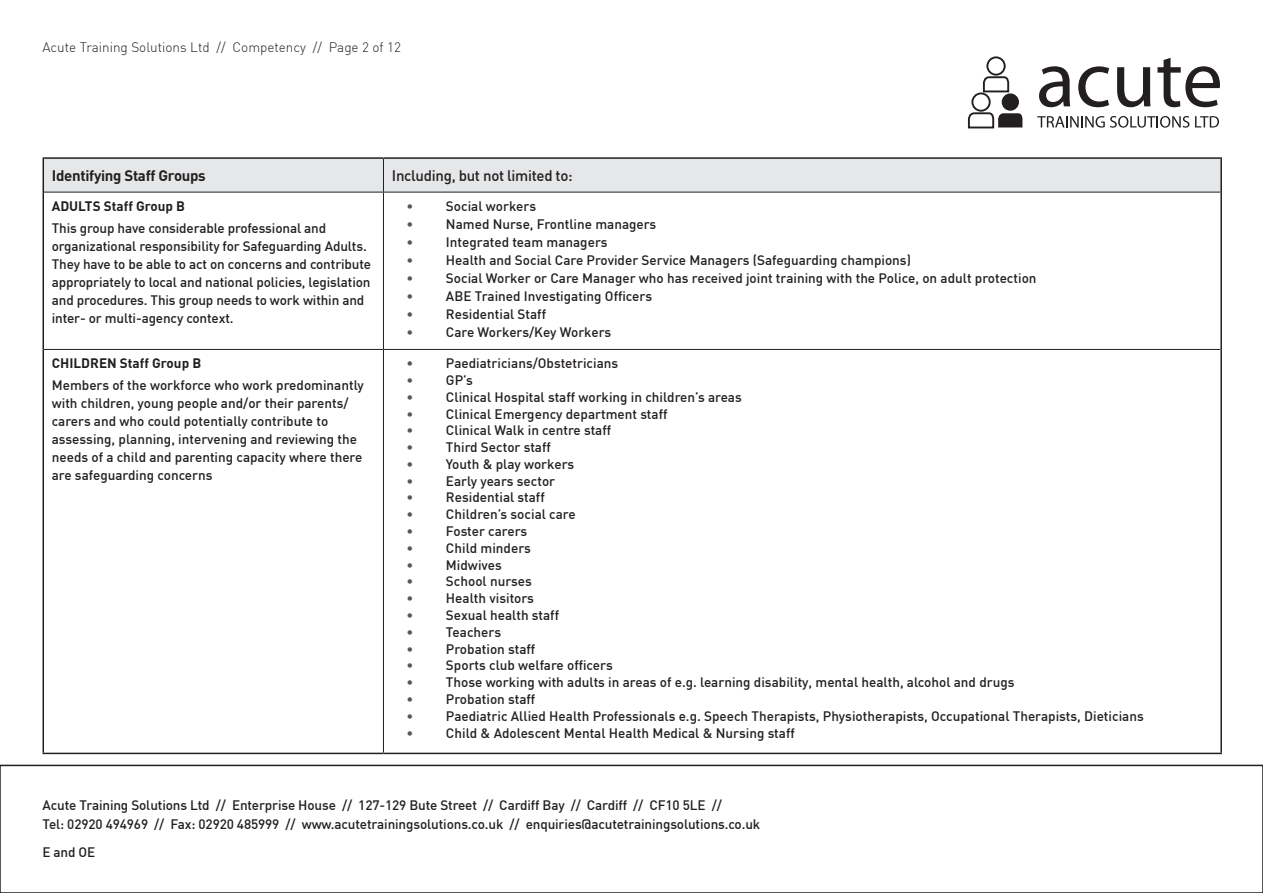
<style>
.page{position:relative;width:1263px;height:893px;background:#fff}
.page>*{position:absolute;margin:0;border:0;box-sizing:border-box;transform-origin:0 0}
.t1{font:500 15px "DIN";letter-spacing:-.02em;color:#231f20}
.t2{font:700 15px "DIN";letter-spacing:-.02em;color:#231f20}
.t3{font:500 13.5px/18px "DIN";color:#231f20}
.t4{font:300 13.5px "DIN";color:#231f20}
.t5{font:700 13.5px "DIN";color:#231f20}
.t6{font:500 13.5px "DIN";color:#54585d}
</style>
<div class="page">
<div style="left:0;top:765px;width:1263px;height:128px;border:2px solid #231f20"></div>
<svg style="left:1039px;top:66px;width:31px;height:41px"></svg>
<svg style="left:1078px;top:66px;width:31px;height:41px"></svg>
<svg style="left:1117px;top:67px;width:33px;height:40px"></svg>
<svg style="left:1157px;top:58px;width:63px;height:49px"></svg>
<svg style="left:1037px;top:116px;width:152px;height:12px"></svg>
<svg style="left:1195px;top:116px;width:24px;height:12px"></svg>
<div style="left:1002px;top:93px;width:17px;height:18px;background:#231f20;border-radius:50%"></div>
<svg style="left:967px;top:112px;width:56px;height:17px"></svg>
<div style="left:971px;top:92px;width:20px;height:20px;border:2px solid #231f20;border-radius:50%"></div>
<svg style="left:982px;top:76px;width:28px;height:17px"></svg>
<div style="left:986px;top:56px;width:20px;height:20px;border:2px solid #231f20;border-radius:50%"></div>
<div style="left:44px;top:159px;width:1176px;height:33px;background:#e6e7e9"></div>
<hr style="left:43px;top:159px;width:1px;height:33px;background:#231f20">
<hr style="left:1220px;top:159px;width:2px;height:33px;background:#231f20">
<hr style="left:43px;top:192px;width:1px;height:157px;background:#231f20">
<hr style="left:1220px;top:192px;width:2px;height:157px;background:#231f20">
<hr style="left:43px;top:349px;width:1px;height:404px;background:#231f20">
<hr style="left:1220px;top:349px;width:2px;height:404px;background:#231f20">
<hr style="left:43px;top:753px;width:340px;height:1px;background:#231f20">
<hr style="left:383px;top:753px;width:839px;height:1px;background:#231f20">
<hr style="left:383px;top:159px;width:1px;height:33px;background:#231f20">
<hr style="left:44px;top:192px;width:339px;height:1px;background:#231f20">
<hr style="left:383px;top:192px;width:837px;height:1px;background:#231f20">
<hr style="left:383px;top:192px;width:1px;height:157px;background:#231f20">
<hr style="left:44px;top:349px;width:339px;height:1px;background:#231f20">
<hr style="left:383px;top:349px;width:837px;height:1px;background:#231f20">
<hr style="left:383px;top:350px;width:1px;height:403px;background:#231f20">
<hr style="left:43px;top:157px;width:340px;height:2px;background:#231f20">
<hr style="left:383px;top:157px;width:839px;height:2px;background:#231f20">
<p class="t4" style="left:43px;top:39px;width:360px">Acute Training Solutions Ltd // Competency // Page 2 of 12</p>
<p class="t2" style="left:52px;top:166px;width:155px">Identifying Staff Groups</p>
<p class="t1" style="left:392px;top:166px;width:182px">Including, but not limited to:</p>
<p class="t5" style="left:52px;top:197px;width:135px">ADULTS Staff Group B</p>
<p class="t3" style="left:52px;top:219px;width:321px">This group have considerable professional and organizational responsibility for Safeguarding Adults.<br>They have to be able to act on concerns and contribute appropriately to local and national policies, legislation and procedures. This group needs to work within and inter- or multi-agency context.</p>
<p class="t6" style="left:406px;top:197px;width:8px">•</p>
<p class="t3" style="left:446px;top:197px;width:92px">Social workers</p>
<p class="t6" style="left:406px;top:215px;width:8px">•</p>
<p class="t3" style="left:446px;top:214px;width:212px">Named Nurse, Frontline managers</p>
<p class="t6" style="left:406px;top:233px;width:8px">•</p>
<p class="t3" style="left:446px;top:232px;width:163px">Integrated team managers</p>
<p class="t6" style="left:406px;top:251px;width:8px">•</p>
<p class="t3" style="left:446px;top:250px;width:466px">Health and Social Care Provider Service Managers (Safeguarding champions)</p>
<p class="t6" style="left:406px;top:269px;width:8px">•</p>
<p class="t3" style="left:446px;top:268px;width:592px">Social Worker or Care Manager who has received joint training with the Police, on adult protection</p>
<p class="t6" style="left:406px;top:287px;width:8px">•</p>
<p class="t3" style="left:446px;top:286px;width:208px">ABE Trained Investigating Officers</p>
<p class="t6" style="left:406px;top:305px;width:8px">•</p>
<p class="t3" style="left:446px;top:304px;width:102px">Residential Staff</p>
<p class="t6" style="left:406px;top:323px;width:8px">•</p>
<p class="t3" style="left:446px;top:322px;width:167px">Care Workers/Key Workers</p>
<p class="t5" style="left:52px;top:354px;width:151px">CHILDREN Staff Group B</p>
<p class="t3" style="left:52px;top:376px;width:314px">Members of the workforce who work predominantly with children, young people and/or their parents/ carers and who could potentially contribute to assessing, planning, intervening and reviewing the needs of a child and parenting capacity where there are safeguarding concerns</p>
<p class="t6" style="left:406px;top:355px;width:8px">•</p>
<p class="t3" style="left:446px;top:354px;width:174px">Paediatricians/Obstetricians</p>
<p class="t6" style="left:406px;top:371px;width:8px">•</p>
<p class="t3" style="left:446px;top:371px;width:28px">GP’s</p>
<p class="t6" style="left:406px;top:388px;width:8px">•</p>
<p class="t3" style="left:446px;top:387px;width:297px">Clinical Hospital staff working in children’s areas</p>
<p class="t6" style="left:406px;top:405px;width:8px">•</p>
<p class="t3" style="left:446px;top:404px;width:223px">Clinical Emergency department staff</p>
<p class="t6" style="left:406px;top:422px;width:8px">•</p>
<p class="t3" style="left:446px;top:421px;width:167px">Clinical Walk in centre staff</p>
<p class="t6" style="left:406px;top:439px;width:8px">•</p>
<p class="t3" style="left:446px;top:438px;width:106px">Third Sector staff</p>
<p class="t6" style="left:406px;top:455px;width:8px">•</p>
<p class="t3" style="left:446px;top:455px;width:130px">Youth &amp; play workers</p>
<p class="t6" style="left:406px;top:472px;width:8px">•</p>
<p class="t3" style="left:446px;top:471px;width:111px">Early years sector</p>
<p class="t6" style="left:406px;top:489px;width:8px">•</p>
<p class="t3" style="left:446px;top:488px;width:100px">Residential staff</p>
<p class="t6" style="left:406px;top:506px;width:8px">•</p>
<p class="t3" style="left:446px;top:505px;width:131px">Children’s social care</p>
<p class="t6" style="left:406px;top:523px;width:8px">•</p>
<p class="t3" style="left:446px;top:522px;width:83px">Foster carers</p>
<p class="t6" style="left:406px;top:539px;width:8px">•</p>
<p class="t3" style="left:446px;top:538px;width:86px">Child minders</p>
<p class="t6" style="left:406px;top:556px;width:8px">•</p>
<p class="t3" style="left:446px;top:555px;width:57px">Midwives</p>
<p class="t6" style="left:406px;top:573px;width:8px">•</p>
<p class="t3" style="left:446px;top:572px;width:87px">School nurses</p>
<p class="t6" style="left:406px;top:590px;width:8px">•</p>
<p class="t3" style="left:446px;top:589px;width:90px">Health visitors</p>
<p class="t6" style="left:406px;top:606px;width:8px">•</p>
<p class="t3" style="left:446px;top:606px;width:115px">Sexual health staff</p>
<p class="t6" style="left:406px;top:623px;width:8px">•</p>
<p class="t3" style="left:446px;top:622px;width:57px">Teachers</p>
<p class="t6" style="left:406px;top:640px;width:8px">•</p>
<p class="t3" style="left:446px;top:639px;width:91px">Probation staff</p>
<p class="t6" style="left:406px;top:657px;width:8px">•</p>
<p class="t3" style="left:446px;top:656px;width:168px">Sports club welfare officers</p>
<p class="t6" style="left:406px;top:674px;width:8px">•</p>
<p class="t3" style="left:446px;top:673px;width:570px">Those working with adults in areas of e.g. learning disability, mental health, alcohol and drugs</p>
<p class="t6" style="left:406px;top:690px;width:8px">•</p>
<p class="t3" style="left:446px;top:690px;width:91px">Probation staff</p>
<p class="t6" style="left:406px;top:707px;width:8px">•</p>
<p class="t3" style="left:446px;top:706px;width:699px">Paediatric Allied Health Professionals e.g. Speech Therapists, Physiotherapists, Occupational Therapists, Dieticians</p>
<p class="t6" style="left:406px;top:724px;width:8px">•</p>
<p class="t3" style="left:446px;top:723px;width:350px">Child &amp; Adolescent Mental Health Medical &amp; Nursing staff</p>
<p class="t3" style="left:43px;top:795px;width:719px;line-height:19.5px">Acute Training Solutions Ltd // Enterprise House // 127-129 Bute Street // Cardiff Bay // Cardiff // CF10 5LE //<br>Tel: 02920 494969 // Fax: 02920 485999 // www.acutetrainingsolutions.co.uk // enquiries@acutetrainingsolutions.co.uk</p>
<p class="t3" style="left:43px;top:843px;width:54px">E and OE</p>
</div>
